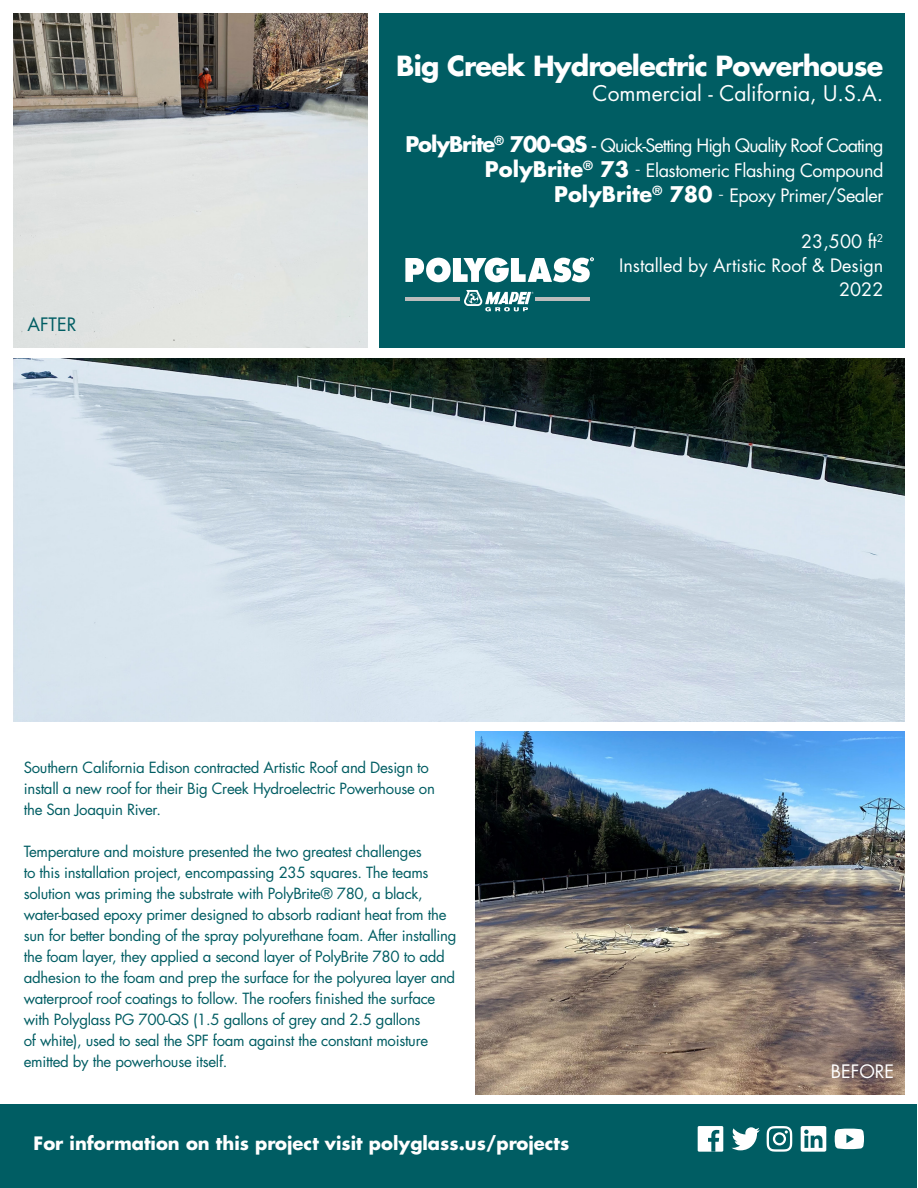
<style>
.page{position:relative;width:918px;height:1188px;background:#fff}
.page>*{position:absolute;margin:0;border:0;box-sizing:border-box;transform-origin:0 0}
.t1{font:700 27px "Futura Std";letter-spacing:-.03em;color:#fff}
.t2{font:21px "Futura Std";color:#fff}
.t3{font:18px/25.2px "Futura Std";letter-spacing:-.025em;color:#fff;text-align:right}
.t4{font:700 18px "Futura Std";color:#fff}
.t5{font:18px "Futura Std";letter-spacing:-.05em;color:#fff}
.t6{font:18px/24px "Futura Std";color:#fff;text-align:right}
.t7{font:18px "Futura Std";color:#005d63}
.t8{font:15px/21px "Futura Std";letter-spacing:-.02em;color:#005d63}
.s1{font-weight:700;font-size:21px}
.s2{font-size:21px}
.s3{font-weight:300;font-size:21px}
</style>
<div class="page">
<div style="left:379px;top:14px;width:525px;height:334px;background:#005d63"></div>
<img style="left:14px;top:14px;width:354px;height:334px">
<img style="left:14px;top:358px;width:890px;height:363px">
<img style="left:475px;top:731px;width:429px;height:363px">
<div style="left:1px;top:1104px;width:916px;height:83px;background:#005d63"></div>
<svg style="left:405px;top:258px;width:189px;height:24px"></svg>
<hr style="left:405px;top:298px;width:55px;height:3px;background:#bbbcbc">
<hr style="left:535px;top:298px;width:55px;height:3px;background:#bbbcbc">
<svg style="left:464px;top:290px;width:69px;height:21px"></svg>
<div style="left:698px;top:1126px;width:25px;height:26px;background:#fff"></div>
<svg style="left:708px;top:1130px;width:11px;height:22px"></svg>
<svg style="left:767px;top:1126px;width:25px;height:26px"></svg>
<svg style="left:732px;top:1127px;width:28px;height:23px"></svg>
<div style="left:801px;top:1126px;width:25px;height:26px;background:#fff;border-radius:2px"></div>
<svg style="left:804px;top:1130px;width:19px;height:18px"></svg>
<svg style="left:835px;top:1129px;width:29px;height:20px"></svg>
<p class="t7" style="left:27px;top:312px;width:51px">AFTER</p>
<p class="t1" style="left:396px;top:48px;width:489px">Big Creek Hydroelectric Powerhouse</p>
<p class="t2" style="left:593px;top:80px;width:292px">Commercial - California, U.S.A.</p>
<p class="t5" style="left:405px;top:134px;width:479px"><span class="s1">PolyBrite</span><sup>®</sup> <span class="s1">700-QS</span> <span class="s2">-</span> Quick-Setting High Quality Roof Coating</p>
<p class="t3" style="left:485px;top:158px;width:400px"><span class="s1">PolyBrite</span><sup>®</sup> <span class="s1">73</span> <span class="s3">-</span> Elastomeric Flashing Compound<br><span class="s1">PolyBrite</span><sup>®</sup> <span class="s1">780</span> <span class="s3">-</span> Epoxy Primer/Sealer</p>
<p class="t6" style="left:619px;top:229px;width:266px">23,500 ft<sup>2<br></sup>Installed by Artistic Roof &amp; Design</p>
<p class="t3" style="left:839px;top:277px;width:46px">2022</p>
<p class="t8" style="left:24px;top:757px;width:413px">Southern California Edison contracted Artistic Roof and Design to install a new roof for their Big Creek Hydroelectric Powerhouse on the San Joaquin River.</p>
<p class="t8" style="left:24px;top:841px;width:434px">Temperature and moisture presented the two greatest challenges<br>to this installation project, encompassing 235 squares. The teams solution was priming the substrate with PolyBrite® 780, a black, water-based epoxy primer designed to absorb radiant heat from the sun for better bonding of the spray polyurethane foam. After installing the foam layer, they applied a second layer of PolyBrite 780 to add adhesion to the foam and prep the surface for the polyurea layer and waterproof roof coatings to follow. The roofers finished the surface with Polyglass PG 700-QS (1.5 gallons of grey and 2.5 gallons<br>of white), used to seal the SPF foam against the constant moisture emitted by the powerhouse itself.</p>
<p class="t4" style="left:34px;top:1131px;width:537px">For information on this project visit polyglass.us/projects</p>
<p class="t3" style="left:831px;top:1059px;width:65px">BEFORE</p>
</div>
